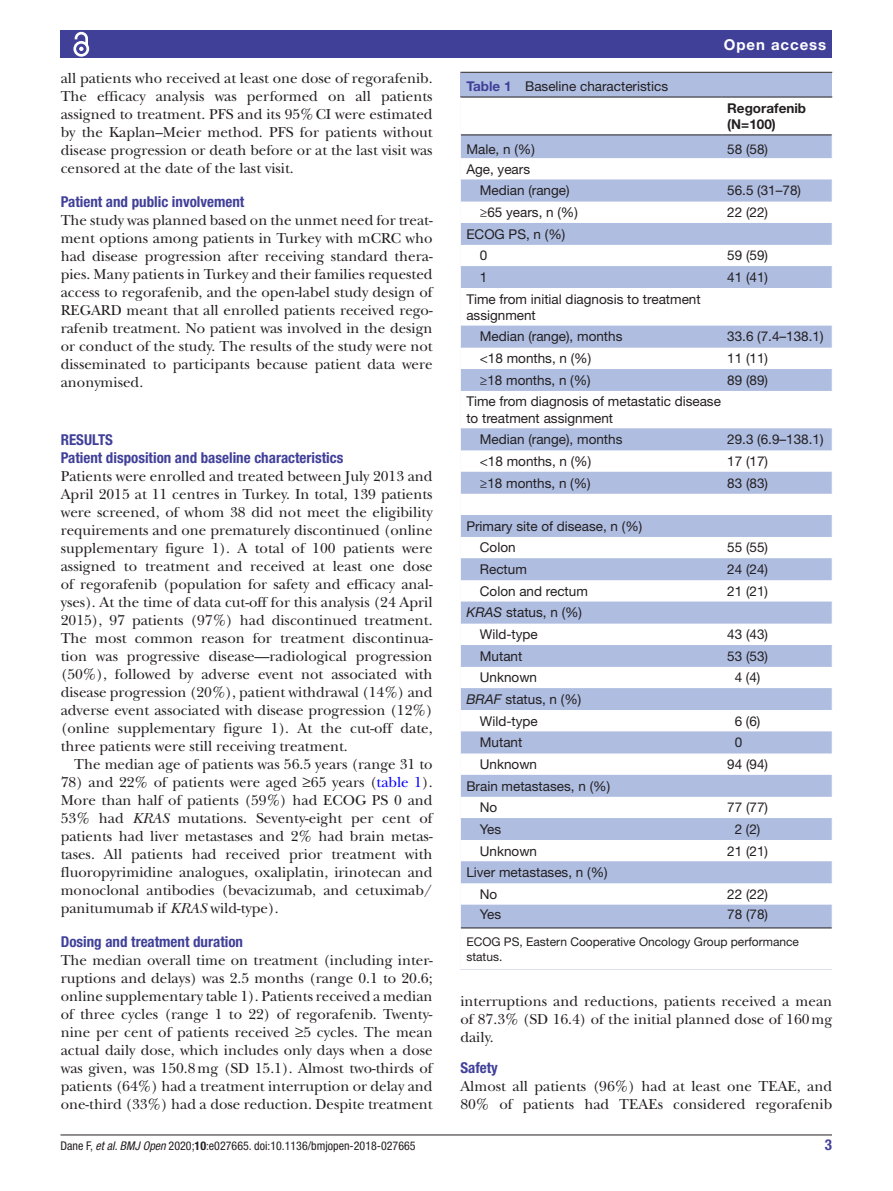
<style>
.page{position:relative;width:893px;height:1191px;background:#fff}
.page>*{position:absolute;margin:0;border:0;box-sizing:border-box;transform-origin:0 0}
.t1{font:15px/18px "New Baskerville";color:#231f20;text-align:justify}
.t2{font:700 condensed 15px/18px "Helvetica Neue LT Std";color:#414099}
.t3{font:700 15px "Helvetica Neue LT Std";letter-spacing:.065em;color:#fff}
.t4{font:13.5px/21.6px "Helvetica Neue LT Std";color:#231f20}
.t5{font:700 13.5px/16.2px "Helvetica Neue LT Std";color:#231f20}
.t6{font:condensed 12px "Helvetica Neue LT Std";color:#231f20}
.t7{font:12px/15px "Helvetica Neue LT Std";color:#231f20}
.s1{color:#00f}
.s2{font-style:italic}
.s3{font-weight:700;color:#414099}
.s4{font-weight:700}
</style>
<div class="page">
<hr style="left:61px;top:1134px;width:771px;height:1px;background:#231f20">
<div style="left:61px;top:31px;width:771px;height:27px;background:#414099"></div>
<svg style="left:73px;top:31px;width:17px;height:26px"></svg>
<div style="left:460px;top:73px;width:372px;height:896px;background:#afbde1"></div>
<hr style="left:460px;top:72px;width:372px;height:1px;background:#231f20">
<div style="left:461px;top:98px;width:371px;height:871px;background:#fff"></div>
<svg style="left:461px;top:135px;width:371px;height:792px"></svg>
<hr style="left:460px;top:97px;width:261px;height:1px;background:#231f20">
<hr style="left:460px;top:134px;width:261px;height:1px;background:#231f20">
<hr style="left:721px;top:97px;width:111px;height:1px;background:#231f20">
<hr style="left:721px;top:134px;width:111px;height:1px;background:#231f20">
<hr style="left:721px;top:927px;width:111px;height:1px;background:#231f20">
<hr style="left:460px;top:927px;width:261px;height:1px;background:#231f20">
<hr style="left:460px;top:97px;width:1px;height:38px;background:#fff">
<svg style="left:460px;top:135px;width:1px;height:153px"></svg>
<hr style="left:460px;top:288px;width:1px;height:38px;background:#fff">
<svg style="left:460px;top:326px;width:1px;height:65px"></svg>
<hr style="left:460px;top:391px;width:1px;height:37px;background:#fff">
<svg style="left:460px;top:428px;width:1px;height:500px"></svg>
<hr style="left:460px;top:928px;width:1px;height:41px;background:#fff">
<hr style="left:466px;top:959px;width:366px;height:2px;background:#fff">
<p class="t1" style="left:61px;top:69px;width:373px">all patients who received at least one dose of regorafenib.<br>The efficacy analysis was performed on all patients assigned to treatment. PFS and its 95%CI were estimated by the Kaplan–Meier method. PFS for patients without disease progression or death before or at the last visit was censored at the date of the last visit.</p>
<p class="t2" style="left:61px;top:193px;width:185px">Patient and public involvement</p>
<p class="t1" style="left:61px;top:212px;width:373px">The study was planned based on the unmet need for treat&shy;ment options among patients in Turkey with mCRC who had disease progression after receiving standard thera&shy;pies. Many patients in Turkey and their families requested access to regorafenib, and the open-label study design of REGARD meant that all enrolled patients received rego&shy;rafenib treatment. No patient was involved in the design or conduct of the study. The results of the study were not disseminated to participants because patient data were anonymised.</p>
<p class="t2" style="left:61px;top:430px;width:284px">Results<br>Patient disposition and baseline characteristics</p>
<p class="t1" style="left:61px;top:467px;width:373px">Patients were enrolled and treated between July 2013 and April 2015 at 11 centres in Turkey. In total, 139 patients were screened, of whom 38 did not meet the eligibility requirements and one prematurely discontinued (online supplementary figure 1). A total of 100 patients were assigned to treatment and received at least one dose of regorafenib (population for safety and efficacy anal&shy;yses). At the time of data cut-off for this analysis (24 April 2015), 97 patients (97%) had discontinued treatment.<br>The most common reason for treatment discontinua&shy;tion was progressive disease—radiological progression (50%), followed by adverse event not associated with disease progression (20%), patient withdrawal (14%) and adverse event associated with disease progression (12%) (online supplementary figure 1). At the cut-off date, three patients were still receiving treatment.</p>
<p class="t1" style="left:74px;top:755px;width:360px">The median age of patients was 56.5 years (range 31 to</p>
<p class="t1" style="left:61px;top:773px;width:373px">78) and 22% of patients were aged ≥65 years (<span class="s1">table 1</span>).<br>More than half of patients (59%) had ECOG PS 0 and 53% had <span class="s2">KRAS</span> mutations. Seventy-eight per cent of patients had liver metastases and 2% had brain metas&shy;tases. All patients had received prior treatment with fluoropyrimidine analogues, oxaliplatin, irinotecan and monoclonal antibodies (bevacizumab, and cetuximab/ panitumumab if <span class="s2">KRAS</span> wild-type).</p>
<p class="t2" style="left:61px;top:932px;width:184px">Dosing and treatment duration</p>
<p class="t1" style="left:61px;top:951px;width:373px">The median overall time on treatment (including inter&shy;ruptions and delays) was 2.5 months (range 0.1 to 20.6; online supplementary table 1). Patients received a median of three cycles (range 1 to 22) of regorafenib. Twenty&shy;nine per cent of patients received ≥5 cycles. The mean actual daily dose, which includes only days when a dose was given, was 150.8mg (SD 15.1). Almost two-thirds of patients (64%) had a treatment interruption or delay and one-third (33%) had a dose reduction. Despite treatment</p>
<p class="t4" style="left:466px;top:75px;width:203px"><span class="s3">Table 1</span> Baseline characteristics</p>
<p class="t3" style="left:724px;top:35px;width:104px">Open access</p>
<p class="t5" style="left:727px;top:99px;width:80px">Regorafenib (N=100)</p>
<p class="t4" style="left:466px;top:138px;width:70px">Male, n (%)</p>
<p class="t4" style="left:727px;top:138px;width:42px">58 (58)</p>
<p class="t4" style="left:480px;top:158px;width:91px;text-indent:-14px">Age, years<br>Median (range)</p>
<p class="t4" style="left:727px;top:179px;width:75px">56.5 (31–78)</p>
<p class="t4" style="left:480px;top:201px;width:100px">≥65 years, n (%)</p>
<p class="t4" style="left:727px;top:201px;width:42px">22 (22)</p>
<p class="t4" style="left:480px;top:223px;width:87px;text-indent:-14px">ECOG PS, n (%)<br>0</p>
<p class="t4" style="left:727px;top:244px;width:42px">59 (59)</p>
<p class="t4" style="left:480px;top:266px;width:9px">1</p>
<p class="t4" style="left:727px;top:266px;width:42px">41 (41)</p>
<p class="t4" style="left:466px;top:290px;width:236px;line-height:16.2px">Time from initial diagnosis to treatment assignment</p>
<p class="t4" style="left:480px;top:326px;width:144px">Median (range), months</p>
<p class="t4" style="left:727px;top:326px;width:98px">33.6 (7.4–138.1)</p>
<p class="t4" style="left:480px;top:347px;width:113px">&lt;18 months, n (%)</p>
<p class="t4" style="left:727px;top:347px;width:42px">11 (11)</p>
<p class="t4" style="left:480px;top:369px;width:112px">≥18 months, n (%)</p>
<p class="t4" style="left:727px;top:369px;width:42px">89 (89)</p>
<p class="t4" style="left:466px;top:393px;width:256px;line-height:16.2px">Time from diagnosis of metastatic disease to treatment assignment</p>
<p class="t4" style="left:480px;top:428px;width:144px">Median (range), months</p>
<p class="t4" style="left:727px;top:428px;width:98px">29.3 (6.9–138.1)</p>
<p class="t4" style="left:480px;top:450px;width:113px">&lt;18 months, n (%)</p>
<p class="t4" style="left:727px;top:450px;width:42px">17 (17)</p>
<p class="t4" style="left:480px;top:472px;width:112px">≥18 months, n (%)</p>
<p class="t4" style="left:727px;top:472px;width:42px">83 (83)</p>
<p class="t4" style="left:480px;top:515px;width:164px;text-indent:-14px">Primary site of disease, n (%)<br>Colon</p>
<p class="t4" style="left:727px;top:536px;width:42px">55 (55)</p>
<p class="t4" style="left:480px;top:558px;width:49px">Rectum</p>
<p class="t4" style="left:727px;top:558px;width:42px">24 (24)</p>
<p class="t4" style="left:480px;top:580px;width:110px">Colon and rectum</p>
<p class="t4" style="left:727px;top:580px;width:42px">21 (21)</p>
<p class="t4" style="left:480px;top:601px;width:104px;text-indent:-14px"><span class="s2">KRAS</span> status, n (%)<br>Wild-type</p>
<p class="t4" style="left:727px;top:623px;width:42px">43 (43)</p>
<p class="t4" style="left:480px;top:645px;width:44px">Mutant</p>
<p class="t4" style="left:727px;top:645px;width:42px">53 (53)</p>
<p class="t4" style="left:480px;top:666px;width:59px">Unknown</p>
<p class="t4" style="left:735px;top:666px;width:27px">4 (4)</p>
<p class="t4" style="left:480px;top:688px;width:103px;text-indent:-14px"><span class="s2">BRAF</span> status, n (%)<br>Wild-type</p>
<p class="t4" style="left:735px;top:710px;width:27px">6 (6)</p>
<p class="t4" style="left:480px;top:731px;width:44px">Mutant</p>
<p class="t4" style="left:735px;top:731px;width:9px">0</p>
<p class="t4" style="left:480px;top:753px;width:59px">Unknown</p>
<p class="t4" style="left:727px;top:753px;width:42px">94 (94)</p>
<p class="t4" style="left:480px;top:775px;width:132px;text-indent:-14px">Brain metastases, n (%)<br>No</p>
<p class="t4" style="left:727px;top:796px;width:42px">77 (77)</p>
<p class="t4" style="left:480px;top:818px;width:23px">Yes</p>
<p class="t4" style="left:735px;top:818px;width:27px">2 (2)</p>
<p class="t4" style="left:480px;top:839px;width:59px">Unknown</p>
<p class="t4" style="left:727px;top:839px;width:42px">21 (21)</p>
<p class="t4" style="left:480px;top:861px;width:129px;text-indent:-14px">Liver metastases, n (%)<br>No</p>
<p class="t4" style="left:727px;top:883px;width:42px">22 (22)</p>
<p class="t4" style="left:480px;top:903px;width:23px">Yes</p>
<p class="t4" style="left:727px;top:903px;width:42px">78 (78)</p>
<p class="t7" style="left:466px;top:933px;width:334px">ECOG PS, Eastern Cooperative Oncology Group performance status.</p>
<p class="t1" style="left:460px;top:992px;width:373px">interruptions and reductions, patients received a mean of 87.3% (SD 16.4) of the initial planned dose of 160mg daily.</p>
<p class="t2" style="left:460px;top:1058px;width:39px">Safety</p>
<p class="t1" style="left:460px;top:1077px;width:373px">Almost all patients (96%) had at least one TEAE, and<br>80% of patients had TEAEs considered regorafenib</p>
<p class="t6" style="left:61px;top:1138px;width:357px">Dane F, <span class="s2">et al</span>. <span class="s2">BMJ Open</span> 2020;<span class="s4">10</span>:e027665. doi:10.1136/bmjopen-2018-027665</p>
<p class="t2" style="left:825px;top:1135px;width:9px">3</p>
</div>
